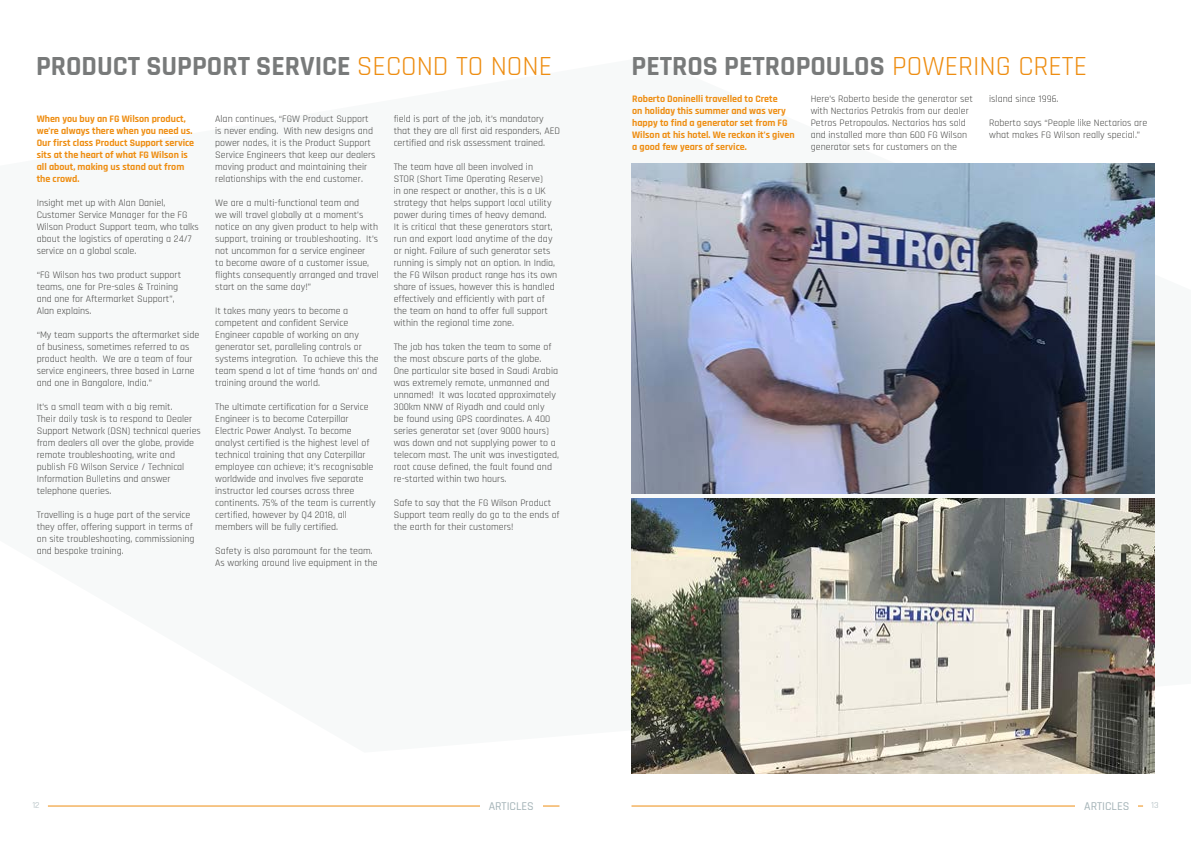
<style>
.page{position:relative;width:1191px;height:842px;background:#fff}
.page>*{position:absolute;margin:0;border:0;box-sizing:border-box;transform-origin:0 0}
.t1{font:700 28px "Rajdhani";color:#787a7a}
.t2{font:500 12px "Rajdhani";color:#a4b3b7}
.t3{font:10px/12px "Rajdhani";color:#464644}
.t4{font:700 10px/12px "Rajdhani";color:#ee8d11}
.t5{font:9px "Rajdhani";color:#a4b3b7}
.s1{font-weight:400;color:#ee8d11}
</style>
<div class="page">
<hr style="left:48px;top:806px;width:511px;height:1px;background:#ee8d11">
<hr style="left:631px;top:806px;width:512px;height:1px;background:#ee8d11">
<div style="left:1075px;top:790px;width:63px;height:28px;background:#fff"></div>
<img style="left:631px;top:164px;width:524px;height:330px">
<img style="left:631px;top:499px;width:524px;height:275px">
<div style="left:480px;top:790px;width:62px;height:28px;background:#fff"></div>
<h1 class="t1" style="left:36px;top:49px;width:517px">PRODUCT SUPPORT SERVICE <span class="s1">SECOND TO NONE</span></h1>
<p class="t4" style="left:37px;top:113px;width:159px">When you buy an FG Wilson product, we’re always there when you need us.<br>Our first class Product Support service sits at the heart of what FG Wilson is all about, making us stand out from the crowd.</p>
<p class="t3" style="left:37px;top:197px;width:164px">Insight met up with Alan Daniel, Customer Service Manager for the FG Wilson Product Support team, who talks about the logistics of operating a 24/7 service on a global scale.</p>
<p class="t3" style="left:37px;top:269px;width:146px">“FG Wilson has two product support teams, one for Pre-sales &amp; Training and one for Aftermarket Support”,<br>Alan explains.</p>
<p class="t3" style="left:37px;top:329px;width:164px">“My team supports the aftermarket side of business, sometimes referred to as product health. We are a team of four service engineers, three based in Larne and one in Bangalore, India.”</p>
<p class="t3" style="left:37px;top:401px;width:166px">It’s a small team with a big remit.<br>Their daily task is to respond to Dealer Support Network (DSN) technical queries from dealers all over the globe, provide remote troubleshooting, write and publish FG Wilson Service / Technical Information Bulletins and answer telephone queries.</p>
<p class="t3" style="left:37px;top:509px;width:159px">Travelling is a huge part of the service they offer, offering support in terms of on site troubleshooting, commissioning and bespoke training.</p>
<p class="t3" style="left:215px;top:113px;width:162px">Alan continues, “FGW Product Support is never ending. With new designs and power nodes, it is the Product Support Service Engineers that keep our dealers moving product and maintaining their relationships with the end customer.</p>
<p class="t3" style="left:215px;top:197px;width:165px">We are a multi-functional team and<br>we will travel globally at a moment’s notice on any given product to help with support, training or troubleshooting. It’s not uncommon for a service engineer<br>to become aware of a customer issue, flights consequently arranged and travel start on the same day!”</p>
<p class="t3" style="left:215px;top:305px;width:165px">It takes many years to become a competent and confident Service Engineer capable of working on any generator set, paralleling controls or systems integration. To achieve this the team spend a lot of time ‘hands on’ and training around the world.</p>
<p class="t3" style="left:215px;top:401px;width:162px">The ultimate certification for a Service Engineer is to become Caterpillar Electric Power Analyst. To become analyst certified is the highest level of technical training that any Caterpillar employee can achieve; it’s recognisable worldwide and involves five separate instructor led courses across three continents. 75% of the team is currently certified, however by Q4 2018, all members will be fully certified.</p>
<p class="t3" style="left:215px;top:545px;width:164px">Safety is also paramount for the team.<br>As working around live equipment in the</p>
<p class="t3" style="left:394px;top:113px;width:168px">field is part of the job, it’s mandatory that they are all first aid responders, AED certified and risk assessment trained.</p>
<p class="t3" style="left:394px;top:161px;width:165px">The team have all been involved in<br>STOR (Short Time Operating Reserve)<br>in one respect or another, this is a UK strategy that helps support local utility power during times of heavy demand.<br>It is critical that these generators start, run and export load anytime of the day or night. Failure of such generator sets running is simply not an option. In India, the FG Wilson product range has its own share of issues, however this is handled effectively and efficiently with part of the team on hand to offer full support within the regional time zone.</p>
<p class="t3" style="left:394px;top:341px;width:167px">The job has taken the team to some of the most obscure parts of the globe.<br>One particular site based in Saudi Arabia was extremely remote, unmanned and unnamed! It was located approximately 300km NNW of Riyadh and could only<br>be found using GPS coordinates. A 400 series generator set (over 9000 hours) was down and not supplying power to a telecom mast. The unit was investigated, root cause defined, the fault found and re-started within two hours.</p>
<p class="t3" style="left:394px;top:497px;width:167px">Safe to say that the FG Wilson Product<br>Support team really do go to the ends of the earth for their customers!</p>
<h1 class="t1" style="left:631px;top:49px;width:457px">PETROS PETROPOULOS <span class="s1">POWERING CRETE</span></h1>
<p class="t4" style="left:632px;top:93px;width:164px">Roberto Doninelli travelled to Crete<br>on holiday this summer and was very happy to find a generator set from FG Wilson at his hotel. We reckon it’s given a good few years of service.</p>
<p class="t3" style="left:810px;top:93px;width:164px">Here’s Roberto beside the generator set with Nectarios Petrakis from our dealer Petros Petropoulos. Nectarios has sold and installed more than 600 FG Wilson generator sets for customers on the</p>
<p class="t3" style="left:989px;top:93px;width:71px">island since 1996.</p>
<p class="t3" style="left:989px;top:117px;width:160px">Roberto says “People like Nectarios are what makes FG Wilson really special.”</p>
<p class="t5" style="left:32px;top:800px;width:9px">12</p>
<p class="t2" style="left:1084px;top:799px;width:47px">ARTICLES</p>
<p class="t5" style="left:1151px;top:800px;width:9px">13</p>
<p class="t2" style="left:489px;top:799px;width:47px">ARTICLES</p>
</div>
